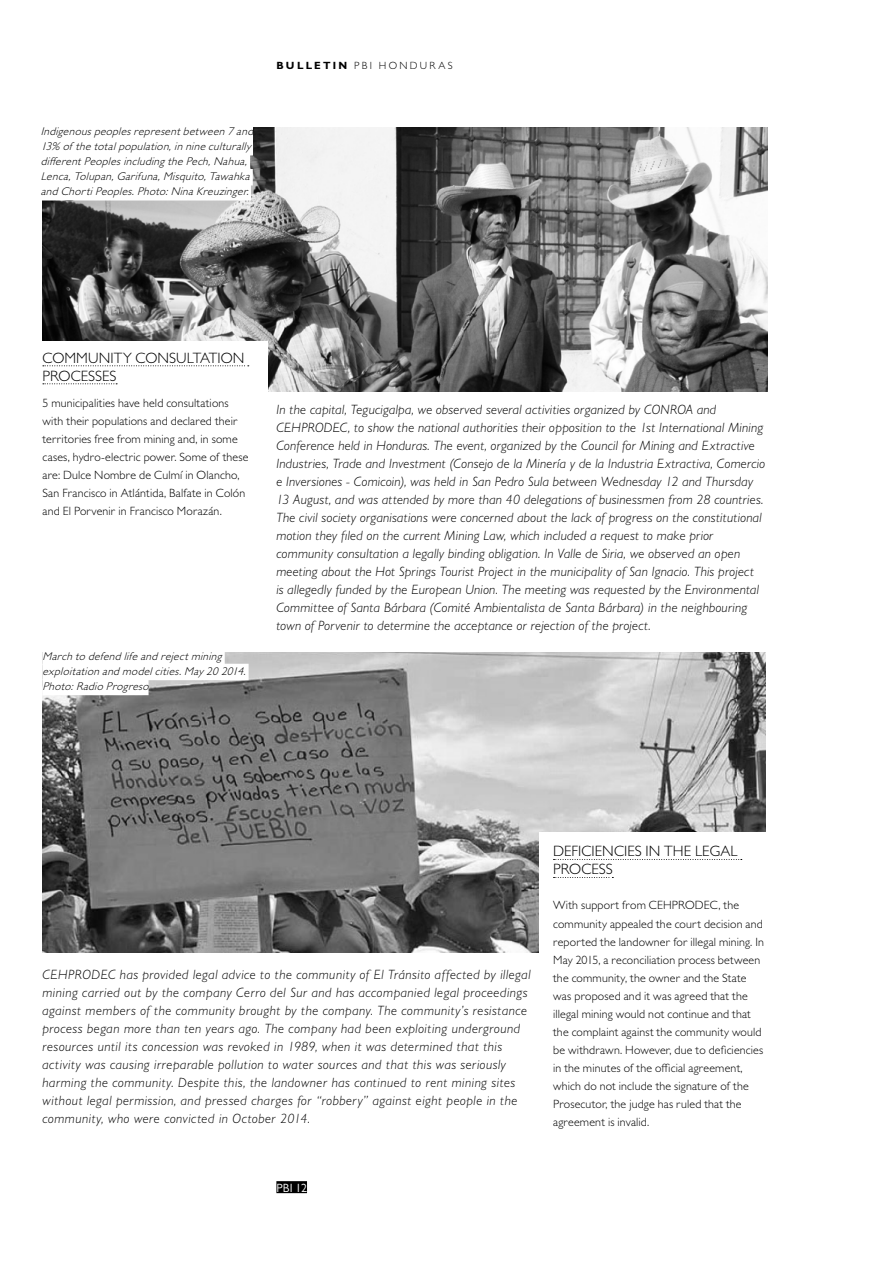
<style>
.page{position:relative;width:893px;height:1263px;background:#fff}
.page>*{position:absolute;margin:0;border:0;box-sizing:border-box;transform-origin:0 0}
.t1{font:300 15px/18px "Gill Sans MT Pro";color:#000}
.t2{font:italic 300 13.5px/18px "Gill Sans MT Pro";letter-spacing:.025em;color:#000}
.t3{font:300 12px/18px "Gill Sans MT Pro";letter-spacing:.015em;color:#000}
.t4{font:12px "Gill Sans MT Pro";color:#fff}
.t5{font:italic 300 11.25px/15px "Gill Sans MT Pro";color:#000}
.t6{font:300 10.5px "Gill Sans MT Pro";letter-spacing:.22em;color:#000}
.s1{font-weight:700}
</style>
<div class="page">
<div style="left:276px;top:1181px;width:31px;height:12px;background:#000"></div>
<img style="left:43px;top:653px;width:722px;height:299px">
<img style="left:43px;top:128px;width:724px;height:263px">
<div style="left:19px;top:341px;width:249px;height:229px;background:#fff"></div>
<div style="left:539px;top:832px;width:249px;height:285px;background:#fff"></div>
<svg style="left:43px;top:365px;width:206px;height:1px"></svg>
<svg style="left:43px;top:383px;width:74px;height:1px"></svg>
<div style="left:41px;top:124px;width:212px;height:16px;background:#fff"></div>
<div style="left:41px;top:139px;width:212px;height:16px;background:#fff"></div>
<div style="left:41px;top:154px;width:209px;height:16px;background:#fff"></div>
<div style="left:41px;top:169px;width:212px;height:16px;background:#fff"></div>
<div style="left:41px;top:184px;width:210px;height:16px;background:#fff"></div>
<svg style="left:553px;top:859px;width:189px;height:1px"></svg>
<svg style="left:553px;top:877px;width:60px;height:1px"></svg>
<div style="left:43px;top:649px;width:182px;height:16px;background:#fff"></div>
<div style="left:43px;top:664px;width:206px;height:16px;background:#fff"></div>
<div style="left:43px;top:679px;width:106px;height:16px;background:#fff"></div>
<p class="t6" style="left:276px;top:59px;width:178px"><span class="s1">BULLETIN</span> PBI HONDURAS</p>
<p class="t5" style="left:41px;top:124px;width:217px">Indigenouspeoplesrepresentbetween7and 13% ofthetotalpopulation,innineculturally differentPeoplesincluding thePech,Nahua, Lenca,Tolupan,Garifuna,Misquito,Tawahka andChortiPeoples.Photo:NinaKreuzinger.</p>
<p class="t1" style="left:43px;top:349px;width:203px">COMMUNITY CONSULTATION<br>PROCESSES</p>
<p class="t3" style="left:43px;top:394px;width:207px">5 municipalities have held consultations with their populations and declared their territories free from mining and, in some cases, hydro-electric power. Some of these are: Dulce Nombre de Culmí in Olancho, San Francisco in Atlántida, Balfate in Colón and El Porvenir in Francisco Morazán.</p>
<p class="t5" style="left:43px;top:648px;width:208px">Marchto defendlifeandrejectmining exploitationandmodelcities.May 202014.<br>Photo:Radio Prog reso</p>
<p class="t2" style="left:276px;top:400px;width:490px">In the capital, Tegucigalpa, we observed several activities organized by CONROA and CEHPRODEC, to show the national authorities their opposition to the 1st International Mining Conference held in Honduras. The event, organized by the Council for Mining and Extractive Industries, Trade and Investment (Consejo de la Minería y de la Industria Extractiva, Comercio e Inversiones - Comicoin), was held in San Pedro Sula between Wednesday 12 and Thursday 13 August, and was attended by more than 40 delegations of businessmen from 28 countries.<br>The civil society organisations were concerned about the lack of progress on the constitutional motion they filed on the current Mining Law, which included a request to make prior community consultation a legally binding obligation. In Valle de Siria, we observed an open meeting about the Hot Springs Tourist Project in the municipality of San Ignacio. This project<br>is allegedly funded by the European Union. The meeting was requested by the Environmental Committee of Santa Bárbara (Comité Ambientalista de Santa Bárbara) in the neighbouring town of Porvenir to determine the acceptance or rejection of the project.</p>
<p class="t2" style="left:43px;top:965px;width:490px">CEHPRODEC has provided legal advice to the community of El Tránsito affected by illegal mining carried out by the company Cerro del Sur and has accompanied legal proceedings against members of the community brought by the company. The community’s resistance process began more than ten years ago. The company had been exploiting underground resources until its concession was revoked in 1989, when it was determined that this activity was causing irreparable pollution to water sources and that this was seriously harming the community. Despite this, the landowner has continued to rent mining sites without legal permission, and pressed charges for “robbery” against eight people in the community, who were convicted in October 2014.</p>
<p class="t4" style="left:276px;top:1180px;width:32px">PBI 12</p>
<p class="t1" style="left:553px;top:842px;width:186px">DEFICIENCIES IN THE LEGAL<br>PROCESS</p>
<p class="t3" style="left:553px;top:896px;width:212px">With support from CEHPRODEC, the community appealed the court decision and reported the landowner for illegal mining. In May 2015, a reconciliation process between the community, the owner and the State was proposed and it was agreed that the illegal mining would not continue and that the complaint against the community would be withdrawn. However, due to deficiencies in the minutes of the official agreement, which do not include the signature of the Prosecutor, the judge has ruled that the agreement is invalid.</p>
</div>
